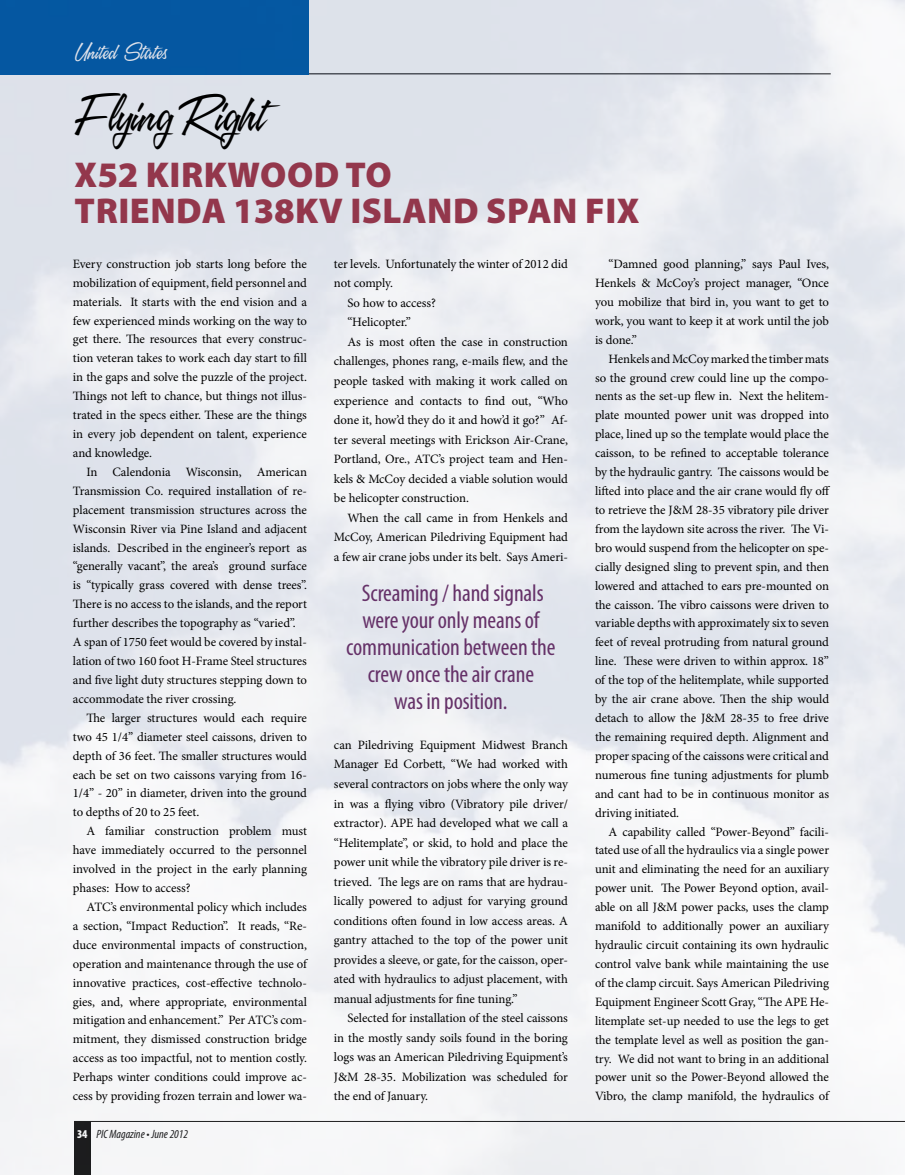
<style>
.page{position:relative;width:905px;height:1175px;background:#fff}
.page>*{position:absolute;margin:0;border:0;box-sizing:border-box;transform-origin:0 0}
.t1{font:48px "A&S Speedway";letter-spacing:-.01em;color:#000}
.t2{font:900 36px/36px "Myriad Pro";letter-spacing:.015em;color:#93374c}
.t3{font:condensed 24px/27px "Myriad Pro";letter-spacing:-.005em;color:#653168;text-align:center}
.t4{font:21px "A&S Speedway";color:#fff}
.t5{font:12.75px/18.9px "Minion Pro";letter-spacing:-.005em;color:#000;text-align:justify}
.t6{font:italic condensed 12px "Myriad Pro";color:#000}
.s1{font-weight:900;font-style:normal;color:#fff}
</style>
<div class="page">
<img style="left:0;top:0;width:904px;height:1174px">
<h3 class="t4" style="left:75px;top:41px;width:93px">United States</h3>
<h1 class="t1" style="left:74px;top:88px;width:191px">Flying Right</h1>
<h2 class="t2" style="left:75px;top:157px;width:565px">X52 KIRKWOOD TO<br>TRIENDA 138KV ISLAND SPAN FIX</h2>
<p class="t5" style="left:73px;top:254px;width:235px">Every construction job starts long before the mobilization of equipment, field personnel and materials. It starts with the end vision and a few experienced minds working on the way to get there. The resources that every construc&shy;tion veteran takes to work each day start to fill in the gaps and solve the puzzle of the project.<br>Things not left to chance, but things not illus&shy;trated in the specs either. These are the things in every job dependent on talent, experience and knowledge.</p>
<p class="t5" style="left:73px;top:462px;width:235px;text-align:left;text-indent:14px">In Calendonia Wisconsin, American Transmission Co. required installation of re&shy;placement transmission structures across the Wisconsin River via Pine Island and adjacent islands. Described in the engineer’s report as “generally vacant”, the area’s ground surface is “typically grass covered with dense trees”.<br>There is no access to the islands, and the report further describes the topography as “varied”.<br>A span of 1750 feet would be covered by instal&shy;lation of two 160 foot H-Frame Steel structures and five light duty structures stepping down to accommodate the river crossing.</p>
<p class="t5" style="left:73px;top:708px;width:235px;text-indent:14px">The larger structures would each require two 45 1/4” diameter steel caissons, driven to depth of 36 feet. The smaller structures would each be set on two caissons varying from 16- 1/4” - 20” in diameter, driven into the ground to depths of 20 to 25 feet.</p>
<p class="t5" style="left:73px;top:821px;width:235px;text-indent:14px">A familiar construction problem must have immediately occurred to the personnel involved in the project in the early planning phases: How to access?</p>
<p class="t5" style="left:73px;top:897px;width:235px;text-indent:14px">ATC’s environmental policy which includes a section, “Impact Reduction”. It reads, “Re&shy;duce environmental impacts of construction, operation and maintenance through the use of innovative practices, cost-effective technolo&shy;gies, and, where appropriate, environmental mitigation and enhancement.” Per ATC’s com&shy;mitment, they dismissed construction bridge access as too impactful, not to mention costly.<br>Perhaps winter conditions could improve ac&shy;cess by providing frozen terrain and lower wa-</p>
<p class="t6" style="left:77px;top:1127px;width:113px"><span class="s1">34</span> PIC Magazine • June 2012</p>
<p class="t5" style="left:334px;top:254px;width:235px">ter levels. Unfortunately the winter of 2012 did</p>
<p class="t5" style="left:334px;top:274px;width:60px">not comply.</p>
<p class="t5" style="left:347px;top:293px;width:90px">So how to access?</p>
<p class="t5" style="left:347px;top:313px;width:65px">“Helicopter.”</p>
<p class="t5" style="left:347px;top:332px;width:222px">As is most often the case in construction</p>
<p class="t5" style="left:334px;top:352px;width:235px">challenges, phones rang, e-mails flew, and the</p>
<p class="t5" style="left:334px;top:371px;width:235px">people tasked with making it work called on</p>
<p class="t5" style="left:334px;top:391px;width:235px">experience and contacts to find out, “Who</p>
<p class="t5" style="left:334px;top:410px;width:235px">done it, how’d they do it and how’d it go?” Af-</p>
<p class="t5" style="left:334px;top:430px;width:235px">ter several meetings with Erickson Air-Crane,</p>
<p class="t5" style="left:334px;top:449px;width:235px">Portland, Ore., ATC’s project team and Hen-</p>
<p class="t5" style="left:334px;top:469px;width:235px">kels &amp; McCoy decided a viable solution would</p>
<p class="t5" style="left:334px;top:488px;width:137px">be helicopter construction.</p>
<p class="t5" style="left:347px;top:508px;width:222px">When the call came in from Henkels and</p>
<p class="t5" style="left:334px;top:527px;width:235px">McCoy, American Piledriving Equipment had</p>
<p class="t5" style="left:334px;top:547px;width:235px">a few air crane jobs under its belt. Says Ameri-</p>
<h3 class="t3" style="left:346px;top:580px;width:211px">Screaming / hand signals were your only means of communication between the crew once the air crane<br>was in position.</h3>
<p class="t5" style="left:334px;top:735px;width:235px;line-height:19.5px">can Piledriving Equipment Midwest Branch Manager Ed Corbett, “We had worked with several contractors on jobs where the only way in was a flying vibro (Vibratory pile driver/ extractor). APE had developed what we call a “Helitemplate”, or skid, to hold and place the power unit while the vibratory pile driver is re&shy;trieved. The legs are on rams that are hydrau&shy;lically powered to adjust for varying ground conditions often found in low access areas. A gantry attached to the top of the power unit provides a sleeve, or gate, for the caisson, oper&shy;ated with hydraulics to adjust placement, with manual adjustments for fine tuning.”</p>
<p class="t5" style="left:334px;top:1008px;width:235px;line-height:19.5px;text-indent:14px">Selected for installation of the steel caissons in the mostly sandy soils found in the boring logs was an American Piledriving Equipment’s J&amp;M 28-35. Mobilization was scheduled for the end of January.</p>
<p class="t5" style="left:595px;top:254px;width:235px;text-indent:14px">“Damned good planning,” says Paul Ives, Henkels &amp; McCoy’s project manager, “Once you mobilize that bird in, you want to get to work, you want to keep it at work until the job is done.”</p>
<p class="t5" style="left:595px;top:349px;width:237px;text-indent:14px">Henkels and McCoy marked the timber mats so the ground crew could line up the compo&shy;nents as the set-up flew in. Next the helitem&shy;plate mounted power unit was dropped into place, lined up so the template would place the caisson, to be refined to acceptable tolerance by the hydraulic gantry. The caissons would be lifted into place and the air crane would fly off to retrieve the J&amp;M 28-35 vibratory pile driver from the laydown site across the river. The Vi&shy;bro would suspend from the helicopter on spe&shy;cially designed sling to prevent spin, and then lowered and attached to ears pre-mounted on the caisson. The vibro caissons were driven to variable depths with approximately six to seven feet of reveal protruding from natural ground line. These were driven to within approx. 18” of the top of the helitemplate, while supported by the air crane above. Then the ship would detach to allow the J&amp;M 28-35 to free drive the remaining required depth. Alignment and proper spacing of the caissons were critical and numerous fine tuning adjustments for plumb and cant had to be in continuous monitor as driving initiated.</p>
<p class="t5" style="left:595px;top:822px;width:235px;text-indent:14px">A capability called “Power-Beyond” facili&shy;tated use of all the hydraulics via a single power unit and eliminating the need for an auxiliary power unit. The Power Beyond option, avail&shy;able on all J&amp;M power packs, uses the clamp manifold to additionally power an auxiliary hydraulic circuit containing its own hydraulic control valve bank while maintaining the use of the clamp circuit. Says American Piledriving Equipment Engineer Scott Gray, “The APE He&shy;litemplate set-up needed to use the legs to get the template level as well as position the gan&shy;try. We did not want to bring in an additional power unit so the Power-Beyond allowed the Vibro, the clamp manifold, the hydraulics of</p>
</div>
